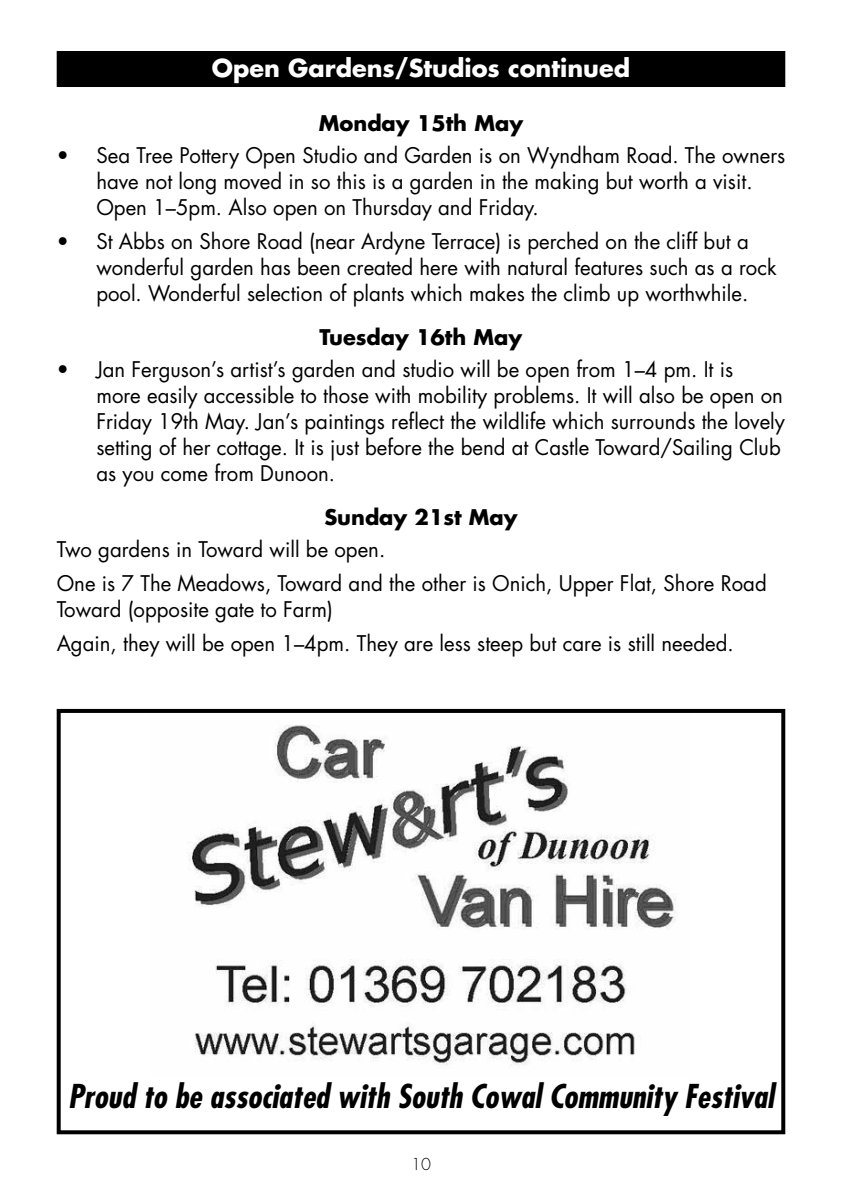
<style>
.page{position:relative;width:842px;height:1191px;background:#fff}
.page>*{position:absolute;margin:0;border:0;box-sizing:border-box;transform-origin:0 0}
.t1{font:italic 700 condensed 32px "Futura Std";color:#000}
.t2{font:700 24px "Futura Std";color:#fff}
.t3{font:21px/26px "Futura Std";color:#000}
.t4{font:700 21px "Futura Std";color:#000}
.t5{font:300 16px "Futura Std";color:#000}
</style>
<div class="page">
<div style="left:57px;top:51px;width:728px;height:36px;background:#000"></div>
<img style="left:189px;top:725px;width:487px;height:343px">
<div style="left:57px;top:709px;width:728px;height:425px;border:4px solid #000"></div>
<p class="t2" style="left:212px;top:52px;width:420px">Open Gardens/Studios continued</p>
<p class="t4" style="left:319px;top:109px;width:206px">Monday 15th May</p>
<p class="t3" style="left:96px;top:142px;width:690px;text-indent:-40px">• Sea Tree Pottery Open Studio and Garden is on Wyndham Road. The owners have not long moved in so this is a garden in the making but worth a visit.<br>Open 1–5pm. Also open on Thursday and Friday.</p>
<p class="t3" style="left:96px;top:228px;width:682px;text-indent:-40px">• St Abbs on Shore Road (near Ardyne Terrace) is perched on the cliff but a wonderful garden has been created here with natural features such as a rock pool. Wonderful selection of plants which makes the climb up worthwhile.</p>
<p class="t4" style="left:320px;top:323px;width:204px">Tuesday 16th May</p>
<p class="t3" style="left:96px;top:356px;width:690px;text-indent:-40px">• Jan Ferguson’s artist’s garden and studio will be open from 1–4 pm. It is<br>more easily accessible to those with mobility problems. It will also be open on Friday 19th May. Jan’s paintings reflect the wildlife which surrounds the lovely setting of her cottage. It is just before the bend at Castle Toward/Sailing Club as you come from Dunoon.</p>
<p class="t4" style="left:324px;top:503px;width:195px">Sunday 21st May</p>
<p class="t3" style="left:57px;top:532px;width:712px;line-height:34px">Two gardens in Toward will be open.<br>One is 7 The Meadows, Toward and the other is Onich, Upper Flat, Shore Road</p>
<p class="t3" style="left:57px;top:592px;width:679px;line-height:34px">Toward (opposite gate to Farm)<br>Again, they will be open 1–4pm. They are less steep but care is still needed.</p>
<h1 class="t1" style="left:68px;top:1076px;width:707px">Proud to be associated with South Cowal Community Festival</h1>
<p class="t5" style="left:411px;top:1154px;width:21px">10</p>
</div>
